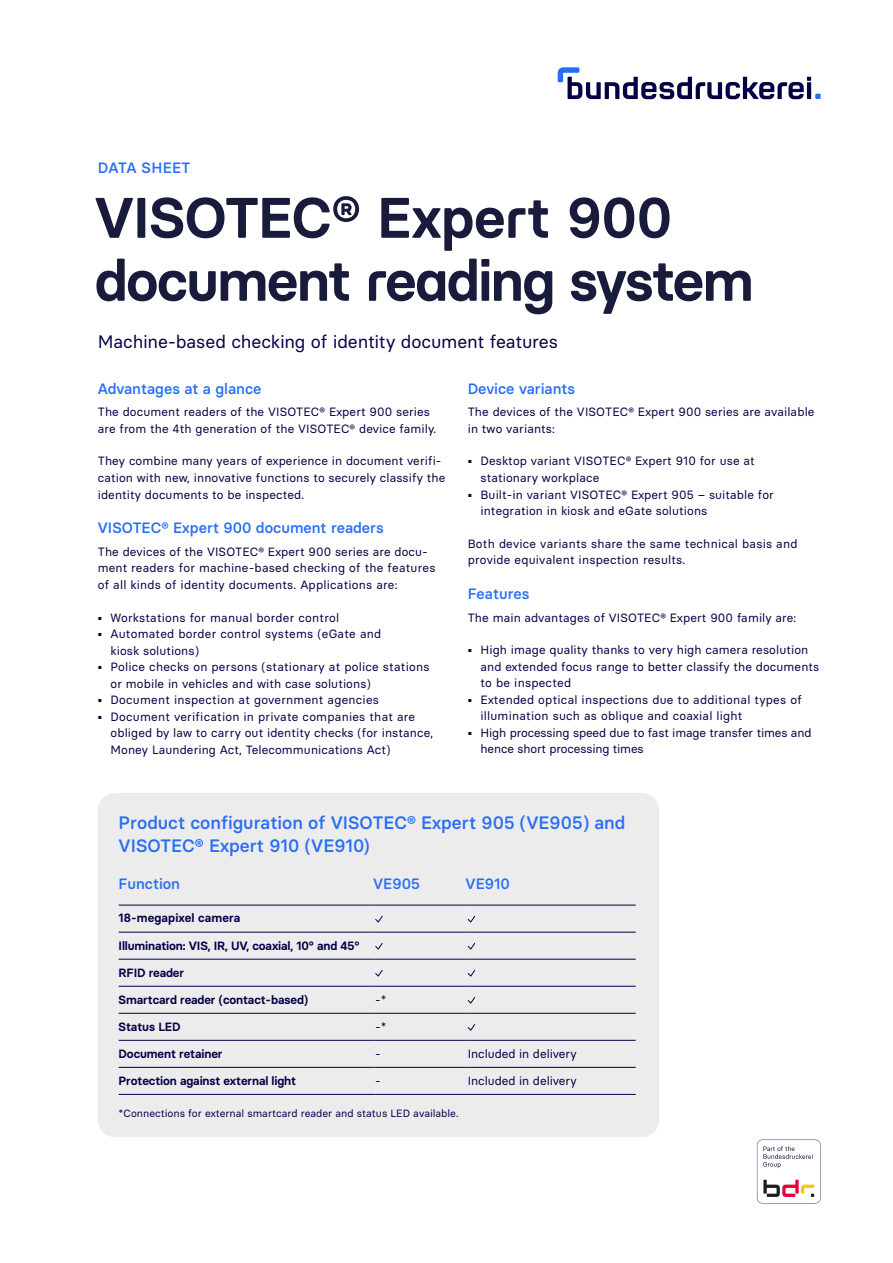
<style>
.page{position:relative;width:893px;height:1263px;background:#fff}
.page>*{position:absolute;margin:0;border:0;box-sizing:border-box;transform-origin:0 0}
.Titel{font:600 57px/63px "bdr Headline";letter-spacing:-.03em;color:#191b3c}
.Headline___12_pt___m{font:500 18px/22.5px "bdr Text";color:#296ef5}
.Headline___12_pt___r{font:18px "bdr Text";letter-spacing:-.01em;color:#030045}
.Headline___10_pt___m{font:500 15px "bdr Text";color:#296ef5}
.Dachzeile{font:500 15px "bdr Text";letter-spacing:.02em;color:#296ef5}
.Fließtext{font:12px/16.5px "bdr Text";letter-spacing:.01em;color:#030045}
.Fließtext___semibold{font:600 12px "bdr Text";letter-spacing:-.01em;color:#030045}
.Fließtext-2{font:12px/16.5px "bdr Text";letter-spacing:-.01em;color:#030045}
.Absatzformat_1{font:12px "bdr Text";color:#030045}
.Fließtext___semibold-2{font:600 12px "bdr Text";letter-spacing:.01em;color:#030045}
.Grafik___Beschriftun{font:10.5px "bdr Text";color:#030045}
</style>
<div class="page">
<div style="left:98px;top:793px;width:561px;height:344px;background:#ececed;border-radius:17px"></div>
<hr style="left:119px;top:905px;width:256px;height:1px;background:#030045">
<hr style="left:375px;top:905px;width:93px;height:1px;background:#030045">
<hr style="left:468px;top:905px;width:168px;height:1px;background:#030045">
<hr style="left:119px;top:932px;width:256px;height:1px;background:#030045">
<hr style="left:375px;top:932px;width:93px;height:1px;background:#030045">
<hr style="left:468px;top:932px;width:168px;height:1px;background:#030045">
<hr style="left:119px;top:959px;width:256px;height:1px;background:#030045">
<hr style="left:375px;top:959px;width:93px;height:1px;background:#030045">
<hr style="left:468px;top:959px;width:168px;height:1px;background:#030045">
<hr style="left:119px;top:986px;width:256px;height:1px;background:#030045">
<hr style="left:375px;top:986px;width:93px;height:1px;background:#030045">
<hr style="left:468px;top:986px;width:168px;height:1px;background:#030045">
<hr style="left:119px;top:1013px;width:256px;height:1px;background:#030045">
<hr style="left:375px;top:1013px;width:93px;height:1px;background:#030045">
<hr style="left:468px;top:1013px;width:168px;height:1px;background:#030045">
<hr style="left:119px;top:1040px;width:256px;height:1px;background:#030045">
<hr style="left:375px;top:1040px;width:93px;height:1px;background:#030045">
<hr style="left:468px;top:1040px;width:168px;height:1px;background:#030045">
<hr style="left:119px;top:1067px;width:256px;height:1px;background:#030045">
<hr style="left:375px;top:1067px;width:93px;height:1px;background:#030045">
<hr style="left:468px;top:1067px;width:168px;height:1px;background:#030045">
<hr style="left:119px;top:1094px;width:256px;height:1px;background:#030045">
<hr style="left:375px;top:1094px;width:93px;height:1px;background:#030045">
<hr style="left:468px;top:1094px;width:168px;height:1px;background:#030045">
<svg style="left:375px;top:916px;width:8px;height:6px"></svg>
<svg style="left:468px;top:916px;width:7px;height:6px"></svg>
<svg style="left:375px;top:943px;width:8px;height:6px"></svg>
<svg style="left:468px;top:943px;width:7px;height:6px"></svg>
<svg style="left:375px;top:970px;width:8px;height:6px"></svg>
<svg style="left:468px;top:970px;width:7px;height:6px"></svg>
<svg style="left:468px;top:997px;width:7px;height:6px"></svg>
<svg style="left:468px;top:1024px;width:7px;height:7px"></svg>
<svg style="left:558px;top:67px;width:263px;height:32px"></svg>
<svg style="left:757px;top:1139px;width:64px;height:64px"></svg>
<p class="Dachzeile" style="left:98px;top:158px;width:94px">DATA SHEET</p>
<p class="Titel" style="left:95px;top:185px;width:661px">VISOTEC® Expert 900 document reading system</p>
<p class="Headline___12_pt___r" style="left:98px;top:331px;width:462px">Machine-based checking of identity document features</p>
<p class="Headline___10_pt___m" style="left:98px;top:379px;width:165px">Advantages at a glance</p>
<p class="Fließtext" style="left:98px;top:404px;width:340px">The document readers of the VISOTEC® Expert 900 series are from the 4th generation of the VISOTEC® device family.</p>
<p class="Fließtext" style="left:98px;top:453px;width:349px">They combine many years of experience in document verifi&shy;cation with new, innovative functions to securely classify the identity documents to be inspected.</p>
<p class="Headline___10_pt___m" style="left:98px;top:519px;width:287px">VISOTEC® Expert 900 document readers</p>
<p class="Fließtext" style="left:98px;top:543px;width:339px">The devices of the VISOTEC® Expert 900 series are docu&shy;ment readers for machine-based checking of the features of all kinds of identity documents. Applications are:</p>
<p class="Fließtext" style="left:98px;top:609px;width:243px">• Workstations for manual border control</p>
<p class="Fließtext" style="left:111px;top:625px;width:272px;text-indent:-13px">• Automated border control systems (eGate and kiosk -solutions)</p>
<p class="Fließtext" style="left:111px;top:658px;width:320px;text-indent:-13px">• Police checks on persons (stationary at police stations or mobile in vehicles and with case solutions)</p>
<p class="Fließtext" style="left:98px;top:691px;width:283px">• Document inspection at government agencies</p>
<p class="Fließtext" style="left:111px;top:708px;width:324px;text-indent:-13px">• Document verification in private companies that are obliged by law to carry out identity checks (for instance,<br>Money Laundering Act, Telecommunications Act)</p>
<p class="Headline___10_pt___m" style="left:468px;top:379px;width:109px">Device variants</p>
<p class="Fließtext" style="left:468px;top:404px;width:348px">The devices of the VISOTEC® Expert 900 series are available in two variants:</p>
<p class="Fließtext" style="left:480px;top:453px;width:276px;text-indent:-13px">• Desktop variant VISOTEC® Expert 910 for use at stationary -workplace</p>
<p class="Fließtext" style="left:480px;top:486px;width:295px;text-indent:-13px">• Built-in variant VISOTEC® Expert 905 – suitable for integration in kiosk and eGate solutions</p>
<p class="Fließtext" style="left:468px;top:535px;width:331px">Both device variants share the same technical basis and provide equivalent inspection results.</p>
<p class="Headline___10_pt___m" style="left:468px;top:584px;width:63px">Features</p>
<p class="Fließtext" style="left:468px;top:609px;width:330px">The main advantages of VISOTEC® Expert 900 family are:</p>
<p class="Fließtext" style="left:480px;top:641px;width:340px;text-indent:-13px">• High image quality thanks to very high camera resolution and extended focus range to better classify the documents to be inspected</p>
<p class="Fließtext" style="left:480px;top:691px;width:323px;text-indent:-13px">• Extended optical inspections due to additional types of illumination such as oblique and coaxial light</p>
<p class="Fließtext-2" style="left:480px;top:724px;width:332px;text-indent:-13px">• High processing speed due to fast image transfer times and hence short processing times</p>
<p class="Headline___12_pt___m" style="left:119px;top:812px;width:508px">Product configuration of VISOTEC® Expert 905 (VE905) and<br>VISOTEC® Expert 910 (VE910)</p>
<p class="Headline___10_pt___m" style="left:119px;top:874px;width:63px">Function</p>
<p class="Fließtext___semibold-2" style="left:119px;top:911px;width:123px">18-megapixel camera</p>
<p class="Fließtext___semibold" style="left:119px;top:938px;width:242px">Illumination: VIS, IR, UV, coaxial, 10° and 45°</p>
<p class="Fließtext___semibold" style="left:119px;top:965px;width:67px">RFID reader</p>
<p class="Fließtext___semibold" style="left:119px;top:992px;width:191px">Smartcard reader (contact-based)</p>
<p class="Absatzformat_1" style="left:375px;top:992px;width:13px">-*</p>
<p class="Fließtext___semibold" style="left:119px;top:1019px;width:63px">Status LED</p>
<p class="Absatzformat_1" style="left:375px;top:1019px;width:13px">-*</p>
<p class="Fließtext___semibold" style="left:119px;top:1046px;width:105px">Document retainer</p>
<p class="Absatzformat_1" style="left:375px;top:1046px;width:7px">-</p>
<p class="Absatzformat_1" style="left:468px;top:1046px;width:110px">Included in delivery</p>
<p class="Fließtext___semibold" style="left:119px;top:1073px;width:179px">Protection against external light</p>
<p class="Absatzformat_1" style="left:375px;top:1073px;width:7px">-</p>
<p class="Absatzformat_1" style="left:468px;top:1073px;width:110px">Included in delivery</p>
<p class="Headline___10_pt___m" style="left:373px;top:874px;width:48px">VE905</p>
<p class="Headline___10_pt___m" style="left:466px;top:874px;width:46px">VE910</p>
<p class="Grafik___Beschriftun" style="left:119px;top:1106px;width:341px">*Connections for external smartcard reader and status LED available.</p>
</div>
